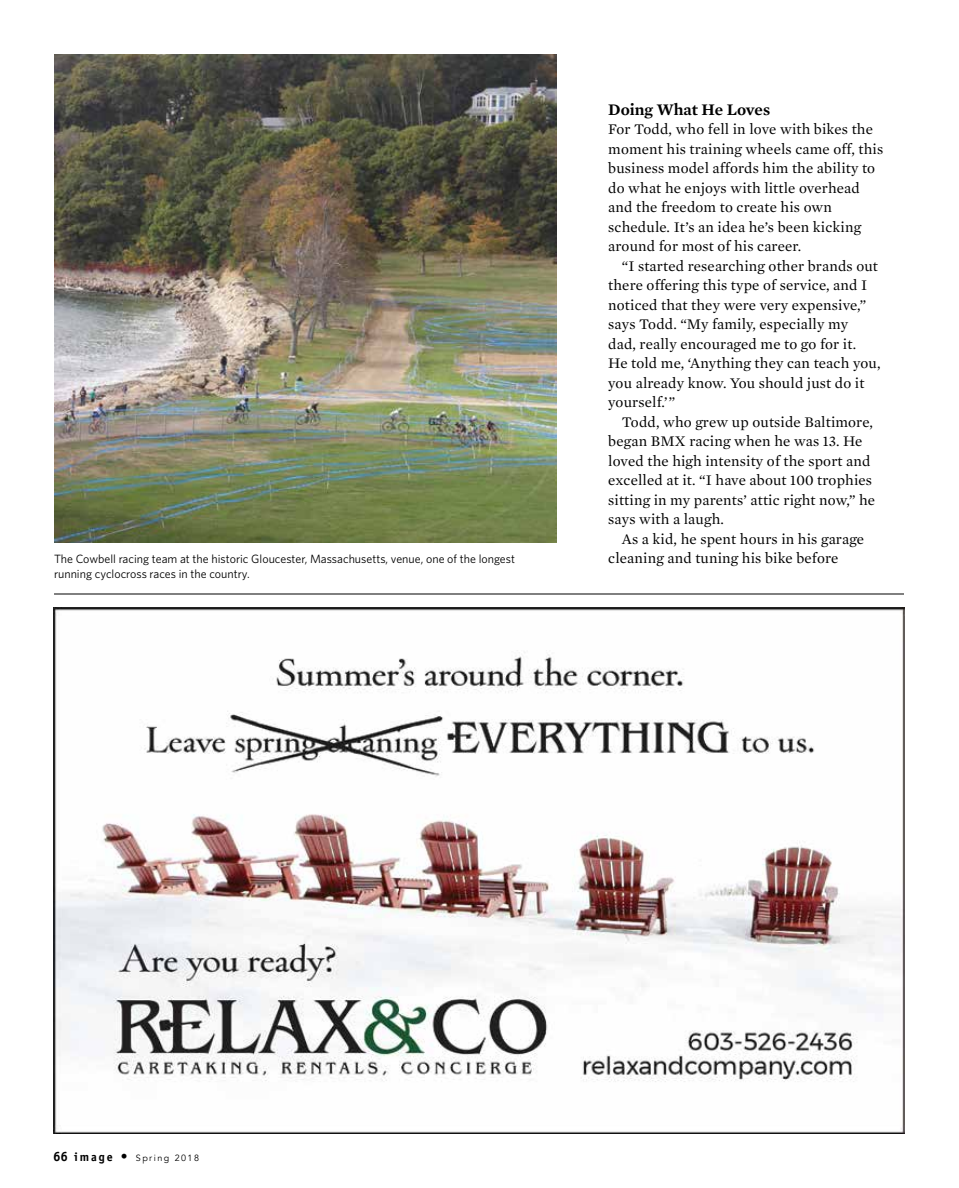
<style>
.page{position:relative;width:959px;height:1188px;background:#fff}
.page>*{position:absolute;margin:0;border:0;box-sizing:border-box;transform-origin:0 0}
.t1{font:600 16.5px "Mercury Text G1";color:#000}
.t2{font:15px/19.5px "Mercury Text G1";letter-spacing:.01em;color:#000}
.t3{font:12px "Whitney";color:#000}
.t4{font:9px "Avenir";letter-spacing:.16em;color:#000}
.s1{font-family:"Officina Sans";font-weight:700;font-size:13.5px}
.s2{font-family:"Officina Sans";font-weight:700;font-size:12px}
</style>
<div class="page">
<img style="left:54px;top:607px;width:850px;height:527px">
<hr style="left:54px;top:594px;width:904px;height:1px;background:#000">
<div style="left:904px;top:585px;width:54px;height:15px;background:#fff"></div>
<img style="left:54px;top:54px;width:502px;height:488px">
<p class="t1" style="left:608px;top:99px;width:163px">Doing What He Loves</p>
<p class="t2" style="left:608px;top:120px;width:276px">For Todd, who fell in love with bikes the moment his training wheels came off, this business model affords him the ability to do what he enjoys with little overhead and the freedom to create his own schedule. It’s an idea he’s been kicking around for most of his career.</p>
<p class="t2" style="left:608px;top:256px;width:274px;text-indent:14px">“I started researching other brands out there offering this type of service, and I noticed that they were very expensive,” says Todd. “My family, especially my<br>dad, really encouraged me to go for it.<br>He told me, ‘Anything they can teach you, you already know. You should just do it yourself.’”</p>
<p class="t2" style="left:608px;top:412px;width:268px;text-indent:14px">Todd, who grew up outside Baltimore, began BMX racing when he was 13. He loved the high intensity of the sport and excelled at it. “I have about 100 trophies sitting in my parents’ attic right now,” he says with a laugh.</p>
<p class="t2" style="left:621px;top:529px;width:244px">As a kid, he spent hours in his garage</p>
<p class="t3" style="left:54px;top:552px;width:462px">The Cowbell racing team at the historic Gloucester, Massachusetts, venue, one of the longest</p>
<p class="t2" style="left:608px;top:549px;width:232px">cleaning and tuning his bike before</p>
<p class="t3" style="left:54px;top:567px;width:197px">running cyclocross races in the country.</p>
<p class="t4" style="left:53px;top:1153px;width:147px"><span class="s1">66</span> <span class="s2">image</span> <span class="s1">•</span> Spring 2018</p>
</div>
